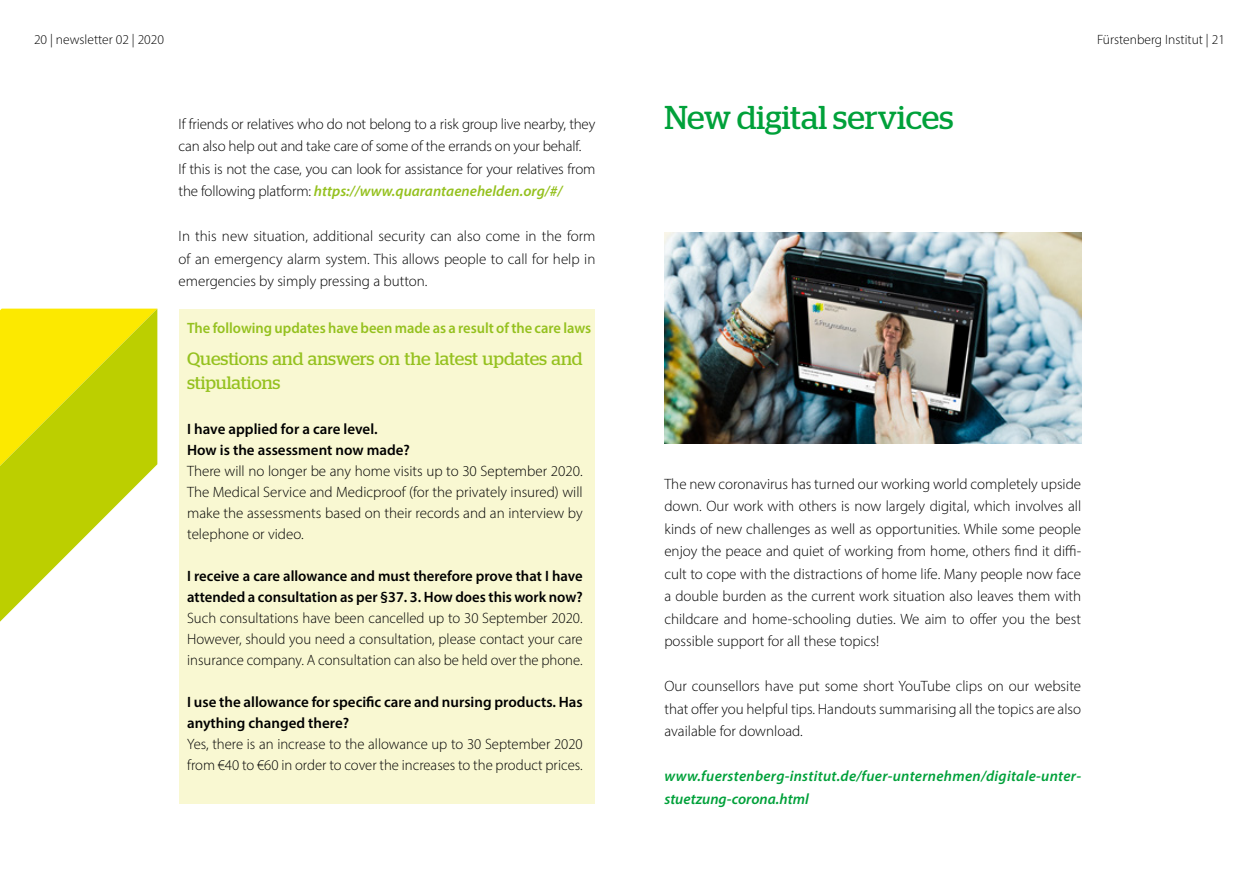
<style>
.page{position:relative;width:1259px;height:893px;background:#fff}
.page>*{position:absolute;margin:0;border:0;box-sizing:border-box;transform-origin:0 0}
.t1{font:33px "Stag";color:#00a13a}
.t2{font:18px/24px "Stag";letter-spacing:-.005em;color:#95c11f}
.t3{font:300 15px/22.5px "Myriad Pro";color:#000;text-align:justify}
.t4{font:600 15px/21px "Myriad Pro";color:#000}
.t5{font:italic 600 15px/22.5px "Myriad Pro";letter-spacing:.02em;color:#00a13a}
.t6{font:600 15px "Myriad Pro";color:#95c11f}
.t7{font:300 13.5px "Myriad Pro";color:#000}
.s1{font-weight:600;font-style:italic;color:#95c11f}
</style>
<div class="page">
<div style="left:179px;top:310px;width:416px;height:494px;background:#f9f8d2"></div>
<img style="left:664px;top:232px;width:417px;height:212px">
<svg style="left:0;top:309px;width:157px;height:313px"></svg>
<p class="t7" style="left:34px;top:32px;width:132px">20 | newsletter 02 | 2020</p>
<p class="t7" style="left:1097px;top:32px;width:129px">Fürstenberg Institut | 21</p>
<p class="t3" style="left:179px;top:112px;width:418px;text-align:left">If friends or relatives who do not belong to a risk group live nearby, they can also help out and take care of some of the errands on your behalf.<br>If this is not the case, you can look for assistance for your relatives from the following platform: <span class="s1">https://www.quarantaenehelden.org/#/</span></p>
<p class="t3" style="left:179px;top:225px;width:418px">In this new situation, additional security can also come in the form of an emergency alarm system. This allows people to call for help in emergencies by simply pressing a button.</p>
<p class="t6" style="left:187px;top:318px;width:405px">The following updates have been made as a result of the care laws</p>
<p class="t2" style="left:187px;top:347px;width:397px">Questions and answers on the latest updates and stipulations</p>
<p class="t4" style="left:187px;top:418px;width:224px">I have applied for a care level.<br>How is the assessment now made?</p>
<p class="t3" style="left:187px;top:461px;width:397px;line-height:21px">There will no longer be any home visits up to 30 September 2020.<br>The Medical Service and Medicproof (for the privately insured) will make the assessments based on their records and an interview by telephone or video.</p>
<p class="t4" style="left:187px;top:565px;width:397px">I receive a care allowance and must therefore prove that I have attended a consultation as per §37. 3. How does this work now?</p>
<p class="t3" style="left:187px;top:608px;width:397px;line-height:21px">Such consultations have been cancelled up to 30 September 2020.<br>However, should you need a consultation, please contact your care insurance company. A consultation can also be held over the phone.</p>
<p class="t4" style="left:187px;top:691px;width:397px">I use the allowance for specific care and nursing products. Has anything changed there?</p>
<p class="t3" style="left:187px;top:734px;width:397px;line-height:21px">Yes, there is an increase to the allowance up to 30 September 2020 from €40 to €60 in order to cover the increases to the product prices.</p>
<h1 class="t1" style="left:664px;top:98px;width:291px">New digital services</h1>
<p class="t3" style="left:664px;top:472px;width:418px">The new coronavirus has turned our working world completely upside down. Our work with others is now largely digital, which involves all kinds of new challenges as well as opportunities. While some people enjoy the peace and quiet of working from home, others find it diffi&shy;cult to cope with the distractions of home life. Many people now face a double burden as the current work situation also leaves them with childcare and home-schooling duties. We aim to offer you the best possible support for all these topics!</p>
<p class="t3" style="left:664px;top:675px;width:418px">Our counsellors have put some short YouTube clips on our website that offer you helpful tips. Handouts summarising all the topics are also available for download.</p>
<p class="t5" style="left:664px;top:765px;width:418px">www.fuerstenberg-institut.de/fuer-unternehmen/digitale-unter&shy;stuetzung-corona.html</p>
</div>
